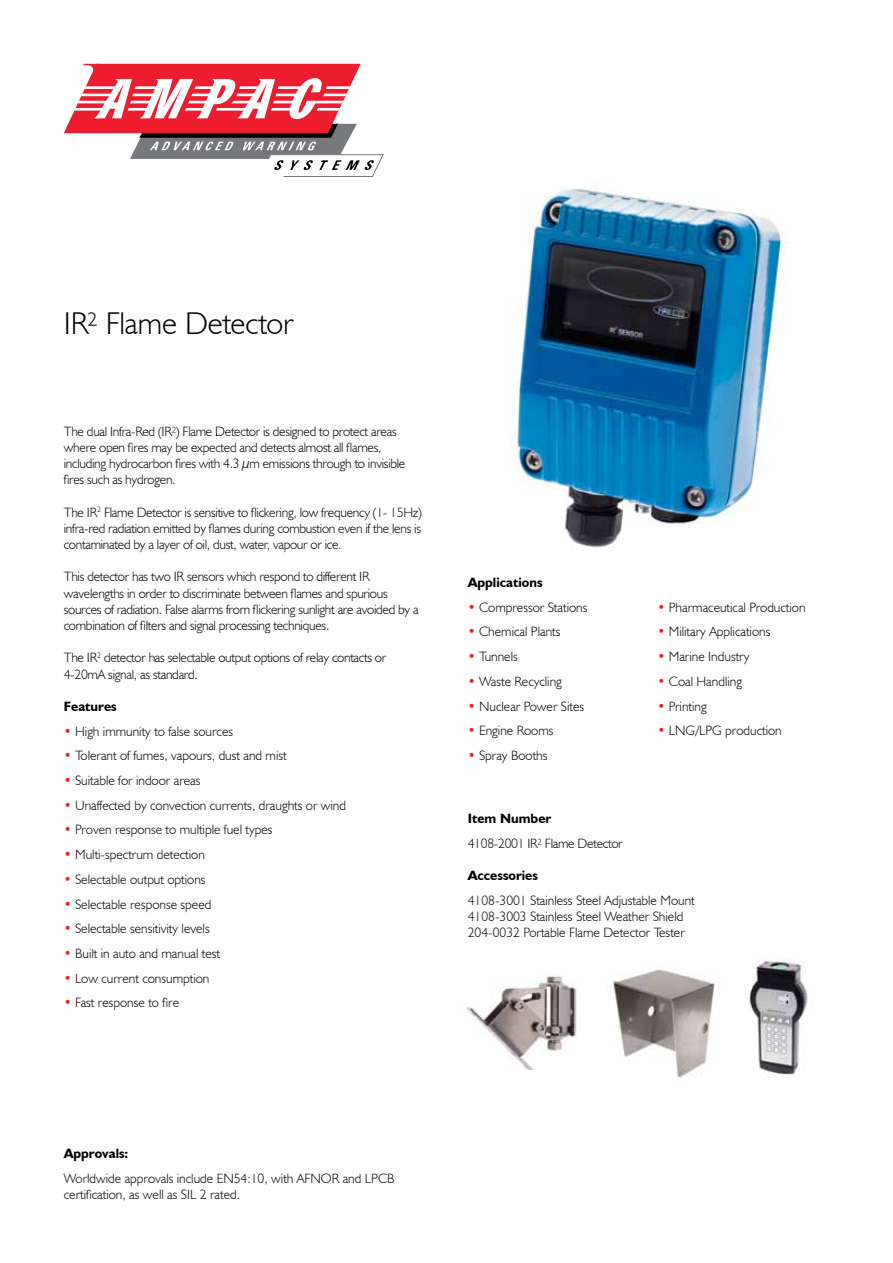
<style>
.page{position:relative;width:893px;height:1263px;background:#fff}
.page>*{position:absolute;margin:0;border:0;box-sizing:border-box;transform-origin:0 0}
.t1{font:300 31.5px "Humanist 521 BT";letter-spacing:-.005em;color:#000}
.t2{font:300 13.5px/16.2px "Humanist 521 BT";color:#000}
.t3{font:300 13.5px/16.2px "Humanist 521 BT";letter-spacing:-.02em;color:#000}
.t4{font:700 13.5px "Humanist 521 BT";color:#000}
.s1{color:#ed1d24}
</style>
<div class="page">
<img style="left:511px;top:183px;width:276px;height:365px">
<svg style="left:64px;top:64px;width:320px;height:113px"></svg>
<img style="left:466px;top:975px;width:111px;height:94px">
<img style="left:613px;top:969px;width:102px;height:109px">
<img style="left:749px;top:958px;width:59px;height:117px">
<h1 class="t1" style="left:64px;top:304px;width:231px">IR² Flame Detector</h1>
<p class="t3" style="left:64px;top:423px;width:343px">The dual Infra-Red (IR²) Flame Detector is designed to protect areas where open fires may be expected and detects almost all flames, including hydrocarbon fires with 4.3 μm emissions through to invisible fires such as hydrogen.</p>
<p class="t2" style="left:64px;top:504px;width:360px;text-align:justify">The IR<sup>2</sup> Flame Detector is sensitive to flickering, low frequency (1- 15Hz) infra-red radiation emitted by flames during combustion even if the lens is contaminated by a layer of oil, dust, water, vapour or ice.</p>
<p class="t3" style="left:64px;top:568px;width:356px">This detector has two IR sensors which respond to different IR wavelengths in order to discriminate between flames and spurious sources of radiation. False alarms from flickering sunlight are avoided by a combination of filters and signal processing techniques.</p>
<p class="t3" style="left:64px;top:649px;width:324px">The IR<sup>2</sup> detector has selectable output options of relay contacts or<br>4-20mA signal, as standard.</p>
<p class="t4" style="left:64px;top:698px;width:55px">Features</p>
<p class="t2" style="left:64px;top:723px;width:171px"><span class="s1">•</span> High immunity to false sources</p>
<p class="t2" style="left:64px;top:747px;width:224px"><span class="s1">•</span> Tolerant of fumes, vapours, dust and mist</p>
<p class="t2" style="left:64px;top:772px;width:138px"><span class="s1">•</span> Suitable for indoor areas</p>
<p class="t2" style="left:64px;top:797px;width:284px"><span class="s1">•</span> Unaffected by convection currents, draughts or wind</p>
<p class="t2" style="left:64px;top:821px;width:210px"><span class="s1">•</span> Proven response to multiple fuel types</p>
<p class="t2" style="left:64px;top:846px;width:143px"><span class="s1">•</span> Multi-spectrum detection</p>
<p class="t2" style="left:64px;top:871px;width:143px"><span class="s1">•</span> Selectable output options</p>
<p class="t2" style="left:64px;top:896px;width:149px"><span class="s1">•</span> Selectable response speed</p>
<p class="t2" style="left:64px;top:920px;width:147px"><span class="s1">•</span> Selectable sensitivity levels</p>
<p class="t2" style="left:64px;top:945px;width:158px"><span class="s1">•</span> Built in auto and manual test</p>
<p class="t2" style="left:64px;top:970px;width:147px"><span class="s1">•</span> Low current consumption</p>
<p class="t2" style="left:64px;top:994px;width:117px"><span class="s1">•</span> Fast response to fire</p>
<p class="t4" style="left:468px;top:574px;width:76px">Applications</p>
<p class="t2" style="left:468px;top:599px;width:121px"><span class="s1">•</span> Compressor Stations</p>
<p class="t2" style="left:468px;top:623px;width:94px"><span class="s1">•</span> Chemical Plants</p>
<p class="t2" style="left:468px;top:648px;width:52px"><span class="s1">•</span> Tunnels</p>
<p class="t2" style="left:468px;top:673px;width:96px"><span class="s1">•</span> Waste Recycling</p>
<p class="t2" style="left:468px;top:697px;width:118px"><span class="s1">•</span> Nuclear Power Sites</p>
<p class="t2" style="left:468px;top:722px;width:87px"><span class="s1">•</span> Engine Rooms</p>
<p class="t2" style="left:468px;top:747px;width:81px"><span class="s1">•</span> Spray Booths</p>
<p class="t2" style="left:657px;top:599px;width:150px"><span class="s1">•</span> Pharmaceutical Production</p>
<p class="t2" style="left:657px;top:623px;width:114px"><span class="s1">•</span> Military Applications</p>
<p class="t2" style="left:657px;top:648px;width:93px"><span class="s1">•</span> Marine Industry</p>
<p class="t2" style="left:657px;top:673px;width:86px"><span class="s1">•</span> Coal Handling</p>
<p class="t2" style="left:657px;top:697px;width:51px"><span class="s1">•</span> Printing</p>
<p class="t2" style="left:657px;top:722px;width:126px"><span class="s1">•</span> LNG/LPG production</p>
<p class="t4" style="left:468px;top:810px;width:85px">Item Number</p>
<p class="t3" style="left:468px;top:835px;width:156px">4108-2001 IR² Flame Detector</p>
<p class="t4" style="left:468px;top:867px;width:72px">Accessories</p>
<p class="t2" style="left:468px;top:892px;width:229px">4108-3001 Stainless Steel Adjustable Mount<br>4108-3003 Stainless Steel Weather Shield<br>204-0032 Portable Flame Detector Tester</p>
<p class="t4" style="left:64px;top:1145px;width:66px">Approvals:</p>
<p class="t2" style="left:64px;top:1170px;width:332px">Worldwide approvals include EN54:10, with AFNOR and LPCB certification, as well as SIL 2 rated.</p>
</div>
